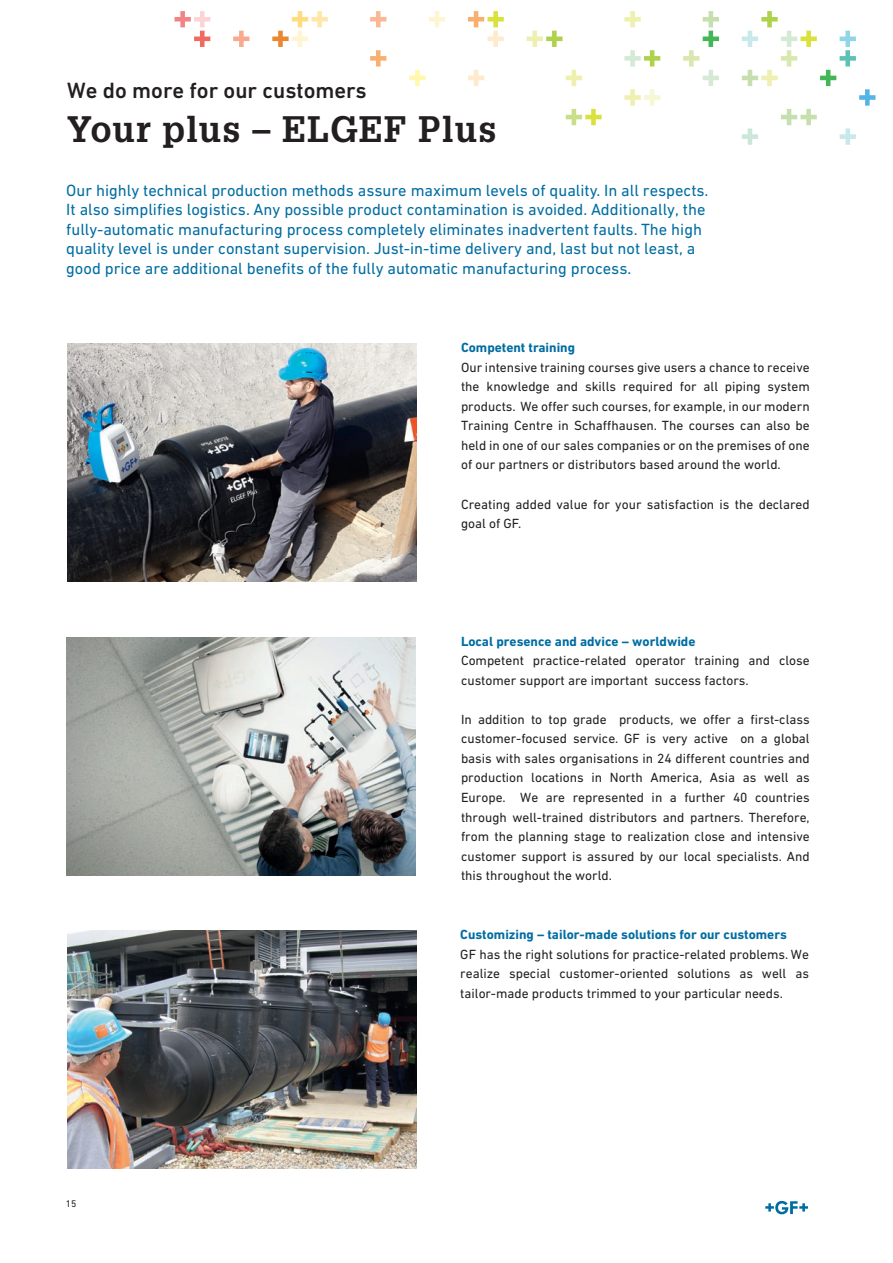
<style>
.page{position:relative;width:893px;height:1263px;background:#fff}
.page>*{position:absolute;margin:0;border:0;box-sizing:border-box;transform-origin:0 0}
.t1{font:700 36px "Glypha LT Pro";letter-spacing:.025em;color:#231f20}
.t2{font:500 22.5px "DIN Next W1 G";color:#231f20}
.t3{font:16.5px/19.5px "DIN Next W1 G";color:#006da2}
.t4{font:13.5px/19.5px "DIN Next W1 G";color:#231f20;text-align:justify}
.t5{font:700 13.5px "DIN Next W1 G";color:#006da2}
.t6{font:9.75px "DIN Next W1 G";color:#231f20}
</style>
<div class="page">
<img style="left:67px;top:931px;width:349px;height:238px">
<img style="left:67px;top:344px;width:349px;height:238px">
<img style="left:67px;top:637px;width:348px;height:238px">
<svg style="left:175px;top:11px;width:35px;height:36px"></svg>
<svg style="left:233px;top:31px;width:16px;height:16px"></svg>
<svg style="left:272px;top:11px;width:56px;height:36px"></svg>
<svg style="left:370px;top:50px;width:16px;height:17px"></svg>
<svg style="left:370px;top:11px;width:16px;height:16px"></svg>
<svg style="left:409px;top:70px;width:17px;height:16px"></svg>
<svg style="left:429px;top:11px;width:16px;height:16px"></svg>
<svg style="left:468px;top:70px;width:16px;height:16px"></svg>
<svg style="left:468px;top:11px;width:36px;height:36px"></svg>
<svg style="left:527px;top:31px;width:35px;height:16px"></svg>
<svg style="left:566px;top:70px;width:16px;height:16px"></svg>
<svg style="left:566px;top:109px;width:36px;height:16px"></svg>
<svg style="left:624px;top:11px;width:17px;height:16px"></svg>
<svg style="left:624px;top:89px;width:36px;height:17px"></svg>
<svg style="left:624px;top:50px;width:36px;height:17px"></svg>
<svg style="left:683px;top:11px;width:36px;height:75px"></svg>
<svg style="left:742px;top:11px;width:133px;height:134px"></svg>
<svg style="left:765px;top:1201px;width:43px;height:13px"></svg>
<h2 class="t2" style="left:67px;top:77px;width:301px">We do more for our customers</h2>
<h1 class="t1" style="left:67px;top:107px;width:431px">Your plus – ELGEF Plus</h1>
<p class="t3" style="left:66px;top:180px;width:644px">Our highly technical production methods assure maximum levels of quality. In all respects.<br>It also simplifies logistics. Any possible product contamination is avoided. Additionally, the fully-automatic manufactur ing process completely eliminates inadvertent faults. The high quality level is under constant supervision. Just-in-time delivery and, last but not least, a good price are additional benefits of the fully automatic manufacturing process.</p>
<p class="t5" style="left:461px;top:340px;width:116px">Competent training</p>
<p class="t4" style="left:461px;top:357px;width:350px">Our intensive training courses give users a chance to receive the knowledge and skills required for all piping system products. We offer such courses, for example, in our modern Training Centre in Schaffhausen. The courses can also be held in one of our sales companies or on the premises of one of our partners or distributors based around the world.</p>
<p class="t4" style="left:461px;top:494px;width:350px">Creating added value for your satisfaction is the declared goal of GF.</p>
<p class="t5" style="left:461px;top:633px;width:236px">Local presence and advice – worldwide</p>
<p class="t4" style="left:461px;top:651px;width:350px">Competent practice-related operator training and close customer support are important success factors.</p>
<p class="t4" style="left:461px;top:709px;width:350px">In addition to top grade products, we offer a first-class customer-focused service. GF is very active on a global basis with sales organi sations in 24 different countries and production locations in North America, Asia as well as Europe. We are represented in a further 40 countries through well-trained distributors and partners. Therefore, from the planning stage to realization close and intensive customer support is assured by our local specialists. And this throughout the world.</p>
<p class="t6" style="left:66px;top:1197px;width:12px">15</p>
<p class="t5" style="left:460px;top:926px;width:328px">Customizing – tailor-made solutions for our customers</p>
<p class="t4" style="left:460px;top:944px;width:350px">GF has the right solutions for practice-related problems. We realize special customer-oriented solutions as well as tailor-made products trimmed to your particular needs.</p>
</div>
